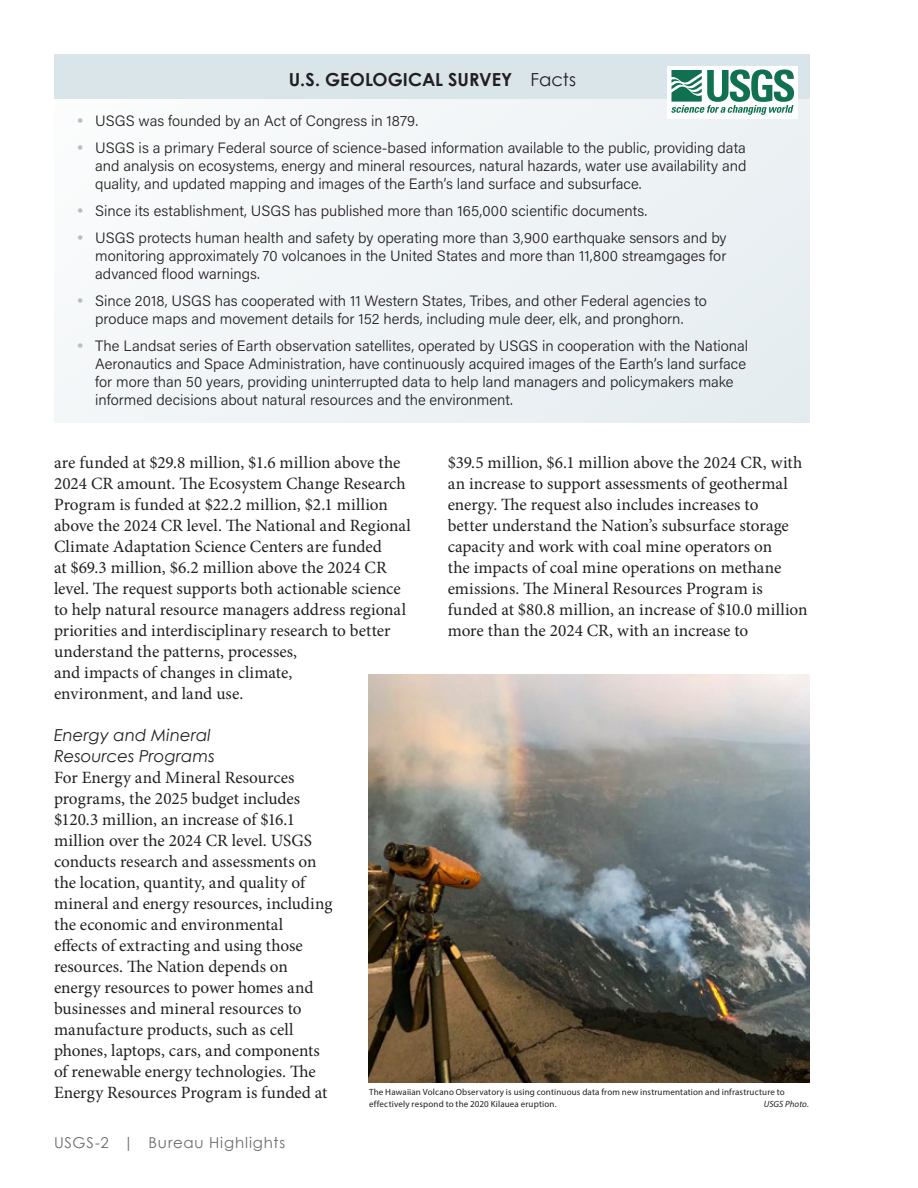
<style>
.page{position:relative;width:918px;height:1188px;background:#fff}
.page>*{position:absolute;margin:0;border:0;box-sizing:border-box;transform-origin:0 0}
.t1{font:700 18px "Century Gothic";color:#231f20}
.t2{font:17.25px/21px "Minion Pro";color:#231f20}
.t3{font:italic 16.5px/21px "Century Gothic";letter-spacing:.005em;color:#231f20}
.t4{font:300 15px/18px "Acumin Pro";color:#231f20;text-align:justify}
.t5{font:15px "Century Gothic";letter-spacing:.055em;color:#6c6d70}
.t6{font:9px/12px "Myriad Pro";letter-spacing:.015em;color:#231f20}
.t7{font:italic 9px "Myriad Pro";letter-spacing:.005em;color:#231f20}
.s1{font-weight:400}
.s2{font-family:"Century Gothic";font-weight:700;color:#bcbdc0}
</style>
<div class="page">
<div style="left:55px;top:54px;width:755px;height:369px;background:#f0f4f6"></div>
<div style="left:55px;top:54px;width:755px;height:45px;background:#dae5ea"></div>
<div style="left:667px;top:66px;width:131px;height:52px;background:#fff"></div>
<svg style="left:671px;top:69px;width:123px;height:46px"></svg>
<img style="left:369px;top:674px;width:441px;height:408px">
<h2 class="t1" style="left:289px;top:65px;width:289px">U.S. GEOLOGICAL SURVEY <span class="s1">Facts</span></h2>
<p class="t4" style="left:76px;top:111px;width:344px"><span class="s2">•</span> USGS was founded by an Act of Congress in 1879.</p>
<p class="t4" style="left:95px;top:138px;width:653px;text-indent:-20px"><span class="s2">•</span> USGS is a primary Federal source of science-based information available to the public, providing data and analysis on ecosystems, energy and mineral resources, natural hazards, water use availability and quality, and updated mapping and images of the Earth’s land surface and subsurface.</p>
<p class="t4" style="left:76px;top:201px;width:573px"><span class="s2">•</span> Since its establishment, USGS has published more than 165,000 scientific documents.</p>
<p class="t4" style="left:95px;top:228px;width:633px;text-indent:-20px"><span class="s2">•</span> USGS protects human health and safety by operating more than 3,900 earthquake sensors and by monitoring approximately 70 volcanoes in the United States and more than 11,800 streamgages for advanced flood warnings.</p>
<p class="t4" style="left:76px;top:291px;width:633px;text-align:center"><span class="s2">•</span> Since 2018, USGS has cooperated with 11 Western States, Tribes, and other Federal agencies to produce maps and movement details for 152 herds, including mule deer, elk, and pronghorn.</p>
<p class="t4" style="left:95px;top:336px;width:655px;text-align:left;text-indent:-20px"><span class="s2">•</span> The Landsat series of Earth observation satellites, operated by USGS in cooperation with the National Aeronautics and Space Administration, have continuously acquired images of the Earth’s land surface for more than 50 years, providing uninterrupted data to help land managers and policymakers make informed decisions about natural resources and the environment.</p>
<p class="t2" style="left:448px;top:452px;width:361px">$39.5 million, $6.1 million above the 2024 CR, with an increase to support assessments of geothermal energy. The request also includes increases to<br>better understand the Nation’s subsurface storage capacity and work with coal mine operators on<br>the impacts of coal mine operations on methane emissions. The Mineral Resources Program is funded at $80.8 million, an increase of $10.0 million more than the 2024 CR, with an increase to</p>
<p class="t2" style="left:54px;top:452px;width:358px">are funded at $29.8 million, $1.6 million above the 2024 CR amount. The Ecosystem Change Research Program is funded at $22.2 million, $2.1 million above the 2024 CR level. The National and Regional Climate Adaptation Science Centers are funded<br>at $69.3 million, $6.2 million above the 2024 CR level. The request supports both actionable science to help natural resource managers address regional priorities and interdisciplinary research to better understand the patterns, processes,<br>and impacts of changes in climate,<br>environment, and land use.</p>
<h3 class="t3" style="left:54px;top:724px;width:162px">Energy and Mineral<br>Resources Programs</h3>
<p class="t2" style="left:54px;top:767px;width:280px">For Energy and Mineral Resources programs, the 2025 budget includes $120.3 million, an increase of $16.1 million over the 2024 CR level. USGS conducts research and assessments on the location, quantity, and quality of mineral and energy resources, including the economic and environmental<br>effects of extracting and using those resources. The Nation depends on energy resources to power homes and businesses and mineral resources to manufacture products, such as cell phones, laptops, cars, and components of renewable energy technologies. The Energy Resources Program is funded at</p>
<p class="t6" style="left:369px;top:1086px;width:417px">The Hawaiian Volcano Observatory is using continuous data from new instrumentation and infrastructure to effectively respond to the 2020 Kilauea eruption.</p>
<p class="t7" style="left:764px;top:1098px;width:47px">USGS Photo.</p>
<p class="t5" style="left:54px;top:1132px;width:233px">USGS-2 | Bureau Highlights</p>
</div>
